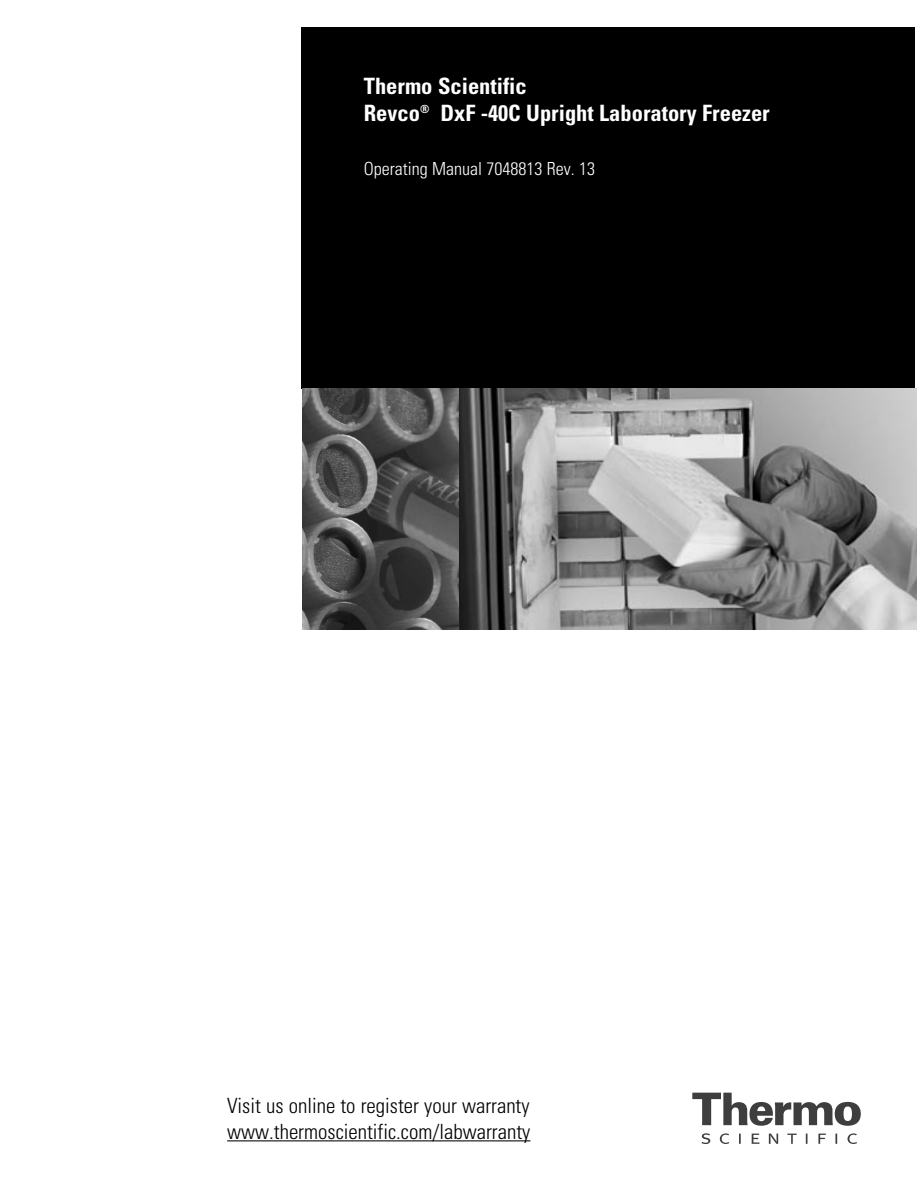
<style>
.page{position:relative;width:918px;height:1188px;background:#fff}
.page>*{position:absolute;margin:0;border:0;box-sizing:border-box;transform-origin:0 0}
.t1{font:700 condensed 22.5px/27px "Univers LT Std";color:#fff}
.t2{font:300 condensed 21px/25.2px "Univers LT Std";color:#000}
.t3{font:300 condensed 18px "Univers LT Std";color:#fff}
</style>
<div class="page">
<div style="left:301px;top:27px;width:614px;height:362px;background:#000"></div>
<svg style="left:692px;top:1093px;width:169px;height:33px"></svg>
<svg style="left:701px;top:1133px;width:156px;height:11px"></svg>
<hr style="left:227px;top:1140px;width:303px;height:1px;background:#000">
<img style="left:459px;top:389px;width:458px;height:241px">
<svg style="left:303px;top:389px;width:156px;height:241px;background:#525252"></svg>
<p class="t1" style="left:364px;top:74px;width:407px">Thermo Scientific<br>Revco<sup>®</sup> DxF -40C Upright Laboratory Freezer</p>
<p class="t3" style="left:364px;top:162px;width:233px">Operating Manual 7048813 Rev. 13</p>
<p class="t2" style="left:227px;top:1095px;width:305px">Visit us online to register your warranty www.thermoscientific.com/labwarranty</p>
</div>
